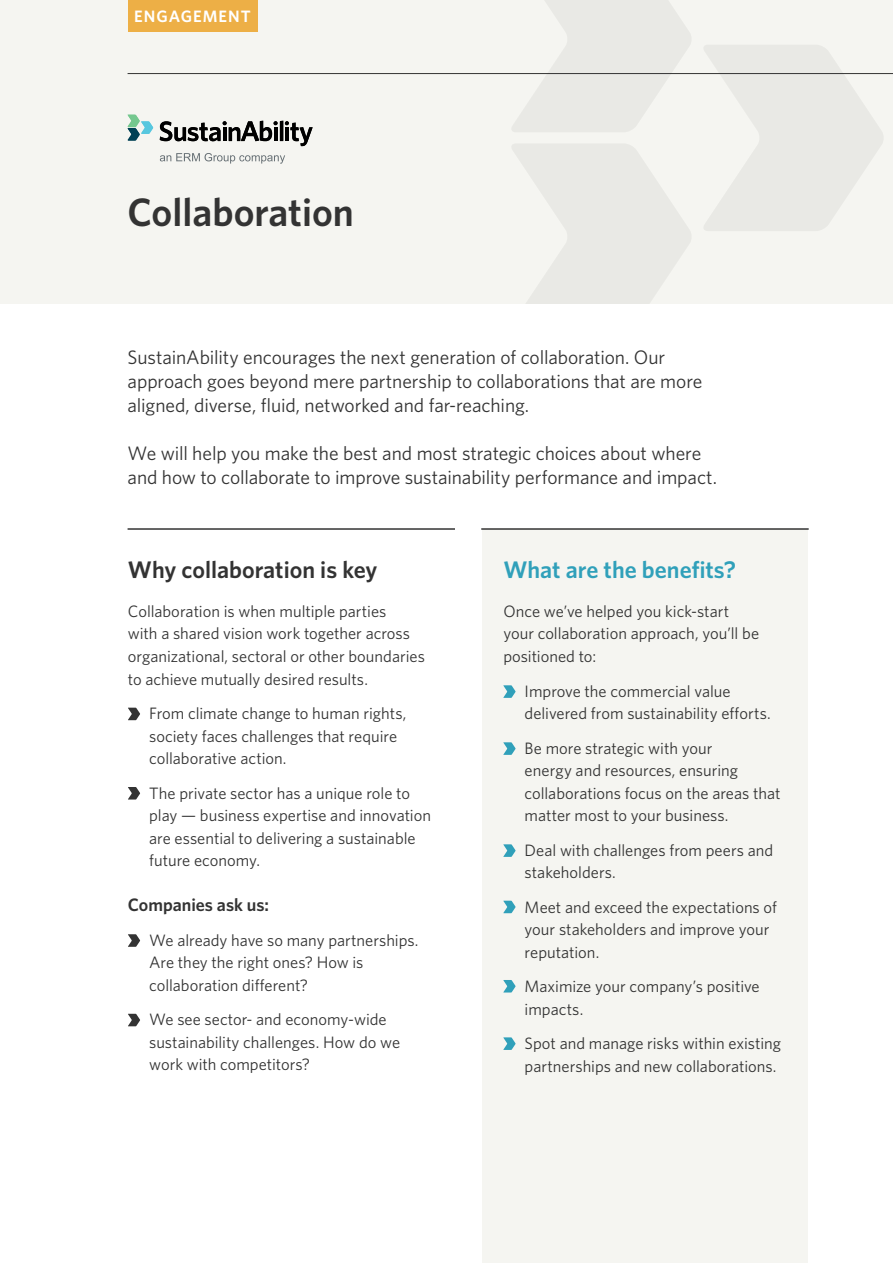
<style>
.page{position:relative;width:893px;height:1263px;background:#fff}
.page>*{position:absolute;margin:0;border:0;box-sizing:border-box;transform-origin:0 0}
.t1{font:600 39.6px "Whitney";color:#333}
.t2{font:600 24px "Whitney";color:#333}
.t3{font:600 24px "Whitney";color:#30a0ba}
.t4{font:19.5px/24px "Whitney";letter-spacing:-.005em;color:#333}
.t5{font:600 18px "Whitney";color:#333}
.t6{font:16.5px/22.5px "Whitney";color:#333}
.t7{font:600 16.5px "Whitney";letter-spacing:.06em;color:#fff}
</style>
<div class="page">
<div style="left:0;top:0;width:893px;height:303px;background:#f5f5f1"></div>
<svg style="left:702px;top:45px;width:182px;height:186px"></svg>
<svg style="left:510px;top:0;width:182px;height:132px"></svg>
<svg style="left:512px;top:144px;width:179px;height:159px"></svg>
<div style="left:128px;top:0;width:129px;height:31px;background:#edaf46"></div>
<hr style="left:128px;top:73px;width:765px;height:1px;background:#333">
<div style="left:482px;top:530px;width:325px;height:733px;background:#f5f5f1"></div>
<hr style="left:128px;top:528px;width:327px;height:2px;background:#333">
<hr style="left:481px;top:528px;width:328px;height:2px;background:#333">
<svg style="left:128px;top:708px;width:12px;height:12px"></svg>
<svg style="left:128px;top:787px;width:12px;height:12px"></svg>
<svg style="left:128px;top:934px;width:12px;height:13px"></svg>
<svg style="left:128px;top:1014px;width:12px;height:12px"></svg>
<svg style="left:503px;top:844px;width:13px;height:13px"></svg>
<svg style="left:503px;top:742px;width:13px;height:13px"></svg>
<svg style="left:503px;top:685px;width:13px;height:13px"></svg>
<svg style="left:503px;top:901px;width:13px;height:12px"></svg>
<svg style="left:503px;top:980px;width:13px;height:12px"></svg>
<svg style="left:503px;top:1037px;width:13px;height:13px"></svg>
<svg style="left:127px;top:115px;width:26px;height:26px"></svg>
<svg style="left:160px;top:121px;width:153px;height:25px"></svg>
<svg style="left:160px;top:153px;width:125px;height:11px"></svg>
<p class="t7" style="left:134px;top:5px;width:118px">ENGAGEMENT</p>
<h1 class="t1" style="left:128px;top:186px;width:228px">Collaboration</h1>
<p class="t4" style="left:128px;top:345px;width:576px">SustainAbility encourages the next generation of collaboration. Our approach goes beyond mere partnership to collaborations that are more aligned, diverse, fluid, networked and far-reaching.</p>
<p class="t4" style="left:128px;top:441px;width:591px">We will help you make the best and most strategic choices about where and how to collaborate to improve sustainability performance and impact.</p>
<h2 class="t2" style="left:128px;top:554px;width:251px">Why collaboration is key</h2>
<p class="t6" style="left:128px;top:600px;width:298px">Collaboration is when multiple parties<br>with a shared vision work together across organizational, sectoral or other boundaries to achieve mutually desired results.</p>
<p class="t6" style="left:149px;top:702px;width:259px">From climate change to human rights, society faces challenges that require collaborative action.</p>
<p class="t6" style="left:149px;top:781px;width:283px">The private sector has a unique role to play — business expertise and innovation are essential to delivering a sustainable future economy.</p>
<p class="t5" style="left:128px;top:893px;width:143px">Companies ask us:</p>
<p class="t6" style="left:149px;top:928px;width:271px">We already have so many partnerships.<br>Are they the right ones? How is collaboration different?</p>
<p class="t6" style="left:149px;top:1008px;width:252px">We see sector- and economy-wide sustainability challenges. How do we work with competitors?</p>
<h2 class="t3" style="left:503px;top:554px;width:234px">What are the benefits?</h2>
<p class="t6" style="left:503px;top:600px;width:257px">Once we’ve helped you kick-start your collaboration approach, you’ll be positioned to:</p>
<p class="t6" style="left:525px;top:679px;width:248px">Improve the commercial value delivered from sustainability efforts.</p>
<p class="t6" style="left:525px;top:736px;width:257px">Be more strategic with your<br>energy and resources, ensuring collaborations focus on the areas that matter most to your business.</p>
<p class="t6" style="left:525px;top:838px;width:250px">Deal with challenges from peers and stakeholders.</p>
<p class="t6" style="left:525px;top:895px;width:254px">Meet and exceed the expectations of your stakeholders and improve your reputation.</p>
<p class="t6" style="left:525px;top:975px;width:237px">Maximize your company’s positive impacts.</p>
<p class="t6" style="left:525px;top:1032px;width:258px">Spot and manage risks within existing partnerships and new collaborations.</p>
</div>
